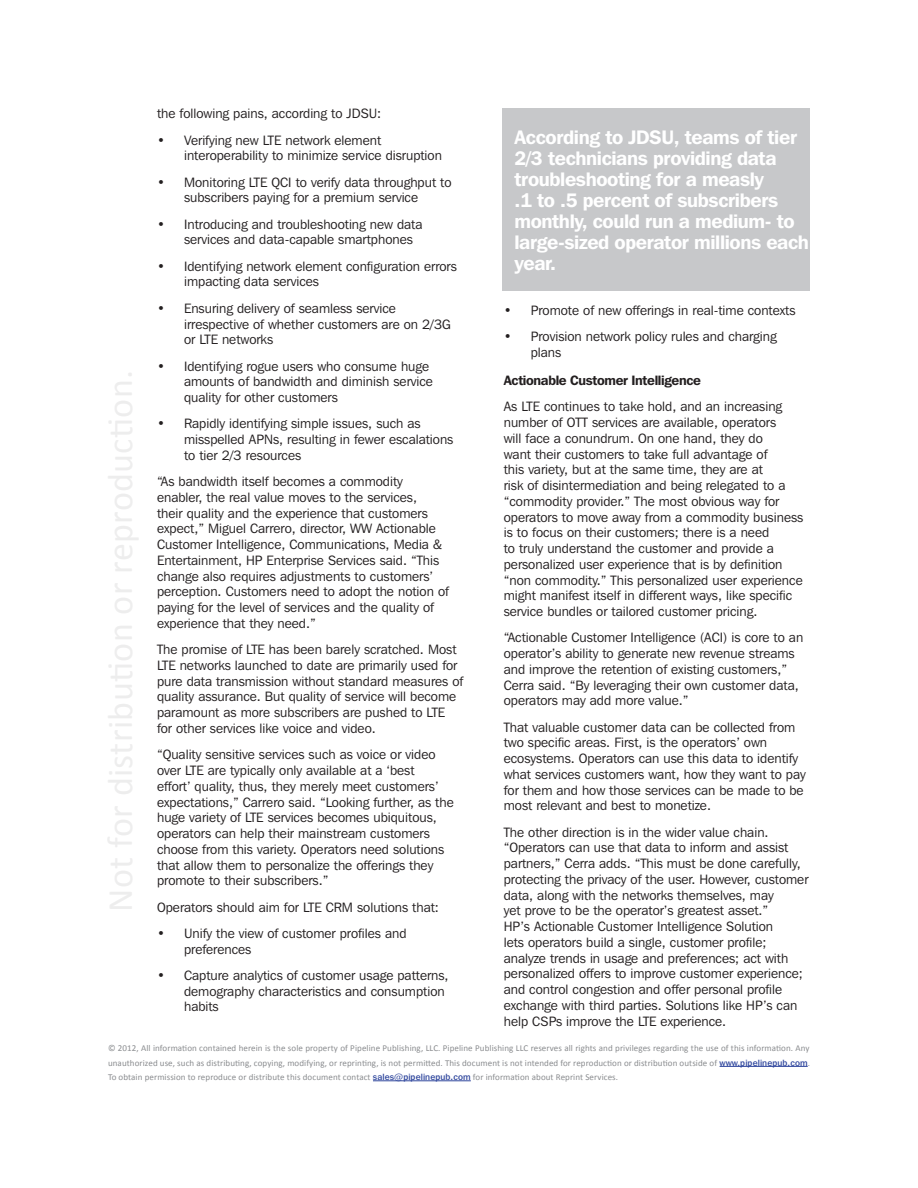
<style>
.page{position:relative;width:918px;height:1188px;background:#fff}
.page>*{position:absolute;margin:0;border:0;box-sizing:border-box;transform-origin:0 0}
.t1{font:600 19.5px/21px "Franklin Gothic IT Cby BT";letter-spacing:-.02em;color:#fff}
.t2{font:13.5px/15.8px "Franklin Gothic IT Cby BT";color:#231f20}
.t3{font:600 13.5px "Franklin Gothic IT Cby BT";letter-spacing:-.025em;color:#231f20}
.t4{font:9px/14.4px "Calibri";letter-spacing:.01em;color:#8a8c8f;text-align:justify}
.s1{font-family:"Franklin Gothic IT Cby BT";font-weight:500;color:#31489e}
</style>
<div class="page">
<hr style="left:720px;top:1066px;width:88px;height:1px;background:#31489e">
<hr style="left:373px;top:1080px;width:98px;height:1px;background:#31489e">
<div style="left:502px;top:108px;width:308px;height:183px;background:#c7c8ca"></div>
<p class="t2" style="left:157px;top:106px;width:226px">the following pains, according to JDSU:</p>
<p class="t2" style="left:184px;top:132px;width:259px;text-indent:-27px">• Verifying new LTE network element interoperability to minimize service disruption</p>
<p class="t2" style="left:157px;top:174px;width:296px;text-align:center">• Monitoring LTE QCI to verify data throughput to subscribers paying for a premium service</p>
<p class="t2" style="left:184px;top:216px;width:240px;text-indent:-27px">• Introducing and troubleshooting new data services and data-capable smartphones</p>
<p class="t2" style="left:184px;top:258px;width:274px;text-indent:-27px">• Identifying network element configuration errors impacting data services</p>
<p class="t2" style="left:184px;top:300px;width:268px;text-indent:-27px">• Ensuring delivery of seamless service irrespective of whether customers are on 2/3G or LTE networks</p>
<p class="t2" style="left:184px;top:358px;width:250px;text-indent:-27px">• Identifying rogue users who consume huge amounts of bandwidth and diminish service quality for other customers</p>
<p class="t2" style="left:184px;top:416px;width:271px;text-indent:-27px">• Rapidly identifying simple issues, such as misspelled APNs, resulting in fewer escalations to tier 2/3 resources</p>
<p class="t2" style="left:157px;top:473px;width:293px">“As bandwidth itself becomes a commodity enabler, the real value moves to the services,<br>their quality and the experience that customers expect,” Miguel Carrero, director, WW Actionable Customer Intelligence, Communications, Media &amp; Entertainment, HP Enterprise Services said. “This change also requires adjustments to customers’ perception. Customers need to adopt the notion of paying for the level of services and the quality of experience that they need.”</p>
<p class="t2" style="left:157px;top:641px;width:308px">The promise of LTE has been barely scratched. Most LTE networks launched to date are primarily used for pure data transmission without standard measures of quality assurance. But quality of service will become paramount as more subscribers are pushed to LTE for other services like voice and video.</p>
<p class="t2" style="left:157px;top:746px;width:298px">“Quality sensitive services such as voice or video over LTE are typically only available at a ‘best<br>effort’ quality, thus, they merely meet customers’ expectations,” Carrero said. “Looking further, as the huge variety of LTE services becomes ubiquitous, operators can help their mainstream customers choose from this variety. Operators need solutions that allow them to personalize the offerings they promote to their subscribers.”</p>
<p class="t2" style="left:157px;top:899px;width:283px">Operators should aim for LTE CRM solutions that:</p>
<p class="t2" style="left:184px;top:925px;width:224px;text-indent:-27px">• Unify the view of customer profiles and preferences</p>
<p class="t2" style="left:184px;top:967px;width:266px;text-indent:-27px">• Capture analytics of customer usage patterns, demography characteristics and consumption habits</p>
<h1 class="t1" style="left:514px;top:126px;width:296px">According to JDSU, teams of tier<br>2/3 technicians providing data troubleshooting for a measly<br>.1 to .5 percent of subscribers monthly, could run a medium- to large-sized operator millions each year.</h1>
<p class="t2" style="left:504px;top:302px;width:293px">• Promote of new offerings in real-time contexts</p>
<p class="t2" style="left:531px;top:328px;width:247px;text-indent:-27px">• Provision network policy rules and charging plans</p>
<p class="t3" style="left:504px;top:372px;width:199px">Actionable Customer Intelligence</p>
<p class="t2" style="left:504px;top:398px;width:301px">As LTE continues to take hold, and an increasing number of OTT services are available, operators<br>will face a conundrum. On one hand, they do<br>want their customers to take full advantage of<br>this variety, but at the same time, they are at<br>risk of disintermediation and being relegated to a “commodity provider.” The most obvious way for operators to move away from a commodity business is to focus on their customers; there is a need<br>to truly understand the customer and provide a personalized user experience that is by definition “non commodity.” This personalized user experience might manifest itself in different ways, like specific service bundles or tailored customer pricing.</p>
<p class="t2" style="left:504px;top:630px;width:301px">“Actionable Customer Intelligence (ACI) is core to an operator’s ability to generate new revenue streams and improve the retention of existing customers,” Cerra said. “By leveraging their own customer data, operators may add more value.”</p>
<p class="t2" style="left:504px;top:719px;width:304px">That valuable customer data can be collected from two specific areas. First, is the operators’ own ecosystems. Operators can use this data to identify what services customers want, how they want to pay for them and how those services can be made to be most relevant and best to monetize.</p>
<p class="t2" style="left:504px;top:824px;width:306px">The other direction is in the wider value chain. “Operators can use that data to inform and assist partners,” Cerra adds. “This must be done carefully, protecting the privacy of the user. However, customer data, along with the networks themselves, may<br>yet prove to be the operator’s greatest asset.”<br>HP’s Actionable Customer Intelligence Solution<br>lets operators build a single, customer profile; analyze trends in usage and preferences; act with personalized offers to improve customer experience; and control congestion and offer personal profile exchange with third parties. Solutions like HP’s can help CSPs improve the LTE experience.</p>
<p class="t4" style="left:108px;top:1041px;width:704px">© 2012, All information contained herein is the sole property of Pipeline Publishing, LLC. Pipeline Publishing LLC reserves all rights and privileges regarding the use of this information. Any unauthorized use, such as distributing, copying, modifying, or reprinting, is not permitted. This document is not intended for reproduction or distribution outside of <span class="s1">www.pipelinepub.com</span>.<br>To obtain permission to reproduce or distribute this document contact <span class="s1">sales@pipelinepub.com</span> for information about Reprint Services.</p>
</div>
